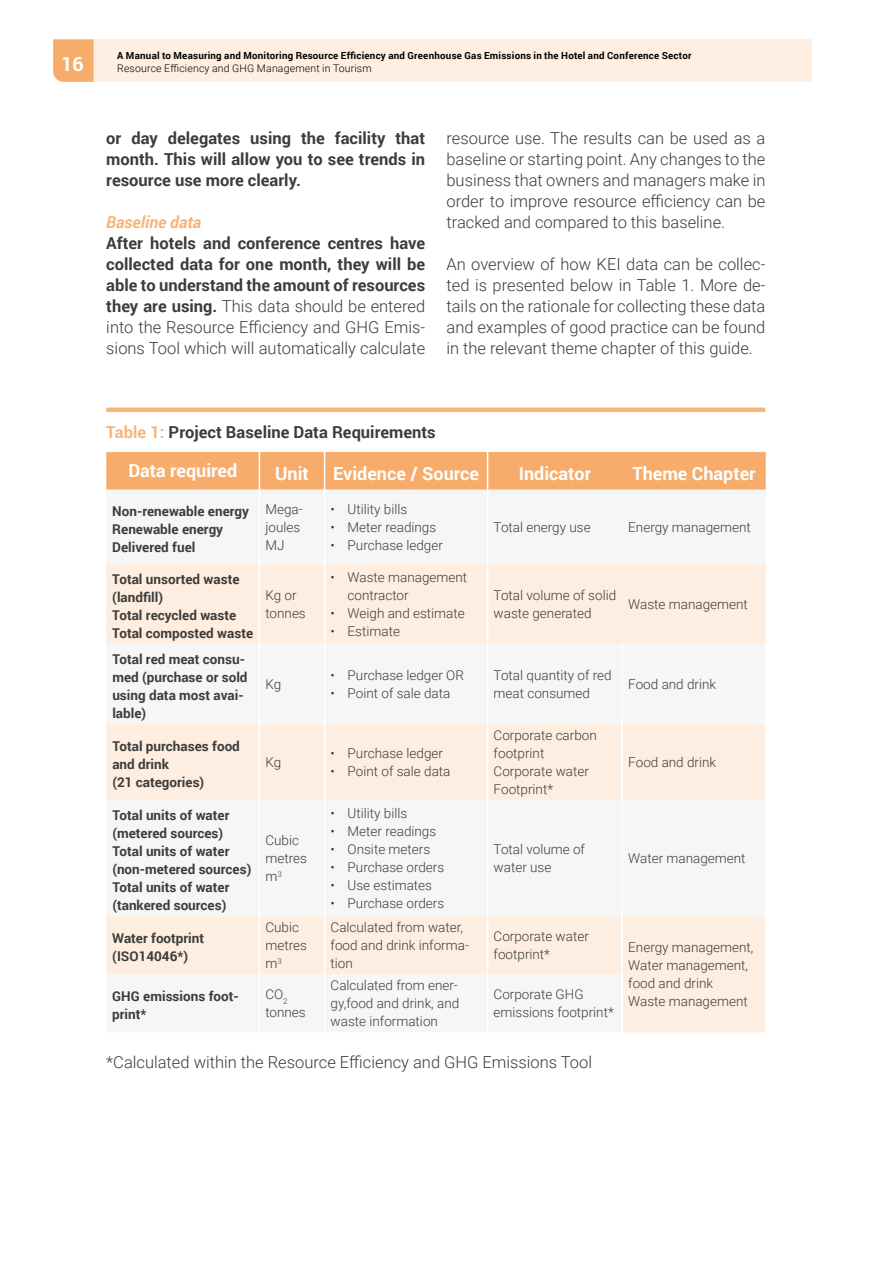
<style>
.page{position:relative;width:893px;height:1263px;background:#fff}
.page>*{position:absolute;margin:0;border:0;box-sizing:border-box;transform-origin:0 0}
.t1{font:700 19.5px "Roboto";color:#fff}
.t2{font:700 18px "Roboto";color:#fff}
.t3{font:300 16.5px/21px "Roboto";color:#3c3c3b;text-align:justify}
.t4{font:700 16.5px/21px "Roboto";color:#3c3c3b;text-align:justify}
.t5{font:italic 700 16.5px "Roboto";color:#f8b57a}
.t6{font:300 13.5px/18px "Roboto";color:#3c3c3b}
.t7{font:700 13.5px/18px "Roboto";color:#3c3c3b}
.t8{font:300 10.5px "Roboto";letter-spacing:.015em;color:#000}
.t9{font:700 9.75px "Roboto";letter-spacing:.025em;color:#000}
.s1{font-weight:300}
.s2{color:#f8b57a}
</style>
<div class="page">
<div style="left:94px;top:39px;width:718px;height:43px;background:#feefe2"></div>
<svg style="left:53px;top:39px;width:41px;height:43px"></svg>
<hr style="left:106px;top:408px;width:659px;height:4px;background:#f8b57a">
<div style="left:106px;top:452px;width:660px;height:38px;background:#f7ac6b"></div>
<svg style="left:106px;top:564px;width:660px;height:468px;fill:#f6f6f6"></svg>
<hr style="left:259px;top:452px;width:1px;height:38px;background:#fff">
<hr style="left:324px;top:452px;width:1px;height:38px;background:#fff">
<hr style="left:487px;top:452px;width:1px;height:38px;background:#fff">
<hr style="left:259px;top:564px;width:1px;height:80px;background:#fff">
<hr style="left:324px;top:564px;width:1px;height:80px;background:#fff">
<hr style="left:487px;top:564px;width:1px;height:80px;background:#fff">
<hr style="left:259px;top:644px;width:1px;height:80px;background:#fff">
<hr style="left:324px;top:644px;width:1px;height:80px;background:#fff">
<hr style="left:487px;top:644px;width:1px;height:80px;background:#fff">
<hr style="left:621px;top:644px;width:2px;height:80px;background:#fff">
<hr style="left:765px;top:644px;width:1px;height:80px;background:#fff">
<hr style="left:259px;top:800px;width:1px;height:116px;background:#fff">
<hr style="left:324px;top:800px;width:1px;height:116px;background:#fff">
<hr style="left:487px;top:800px;width:1px;height:116px;background:#fff">
<hr style="left:621px;top:800px;width:2px;height:116px;background:#fff">
<hr style="left:765px;top:800px;width:1px;height:116px;background:#fff">
<hr style="left:259px;top:974px;width:1px;height:58px;background:#fff">
<hr style="left:324px;top:974px;width:1px;height:58px;background:#fff">
<hr style="left:487px;top:974px;width:1px;height:58px;background:#fff">
<hr style="left:621px;top:974px;width:2px;height:58px;background:#fff">
<hr style="left:259px;top:724px;width:1px;height:76px;background:#fff">
<hr style="left:324px;top:724px;width:1px;height:76px;background:#fff">
<hr style="left:487px;top:724px;width:1px;height:76px;background:#fff">
<hr style="left:621px;top:724px;width:2px;height:76px;background:#fff">
<hr style="left:765px;top:724px;width:1px;height:76px;background:#fff">
<hr style="left:259px;top:916px;width:1px;height:58px;background:#fff">
<hr style="left:324px;top:916px;width:1px;height:58px;background:#fff">
<hr style="left:487px;top:916px;width:1px;height:58px;background:#fff">
<hr style="left:621px;top:916px;width:2px;height:58px;background:#fff">
<hr style="left:765px;top:916px;width:1px;height:58px;background:#fff">
<hr style="left:765px;top:974px;width:1px;height:58px;background:#fff">
<p class="t9" style="left:117px;top:49px;width:576px">A Manual to Measuring and Monitoring Resource Efficiency and Greenhouse Gas Emissions in the Hotel and Conference Sector</p>
<h1 class="t1" style="left:61px;top:50px;width:24px">16</h1>
<p class="t8" style="left:117px;top:61px;width:256px">Resource Efficiency and GHG Management in Tourism</p>
<p class="t4" style="left:106px;top:127px;width:320px">or day delegates using the facility that month. This will allow you to see trends in resource use more clearly.</p>
<p class="t5" style="left:106px;top:210px;width:97px">Baseline data</p>
<p class="t4" style="left:106px;top:232px;width:320px">After hotels and conference centres have collected data for one month, they will be able to understand the amount of resources they are using. <span class="s1">This data should be entered into the Resource Efficiency and GHG Emis&shy;sions Tool which will automatically calculate</span></p>
<p class="t3" style="left:446px;top:127px;width:320px">resource use. The results can be used as a baseline or starting point. Any changes to the business that owners and managers make in order to improve resource efficiency can be tracked and compared to this baseline.</p>
<p class="t3" style="left:446px;top:253px;width:320px">An overview of how KEI data can be collec&shy;ted is presented below in Table 1. More de&shy;tails on the rationale for collecting these data and examples of good practice can be found in the relevant theme chapter of this guide.</p>
<p class="t4" style="left:106px;top:421px;width:331px"><span class="s2">Table 1:</span> Project Baseline Data Requirements</p>
<h2 class="t2" style="left:128px;top:458px;width:110px">Data required</h2>
<h2 class="t2" style="left:275px;top:461px;width:35px">Unit</h2>
<h2 class="t2" style="left:333px;top:461px;width:147px">Evidence / Source</h2>
<h2 class="t2" style="left:519px;top:461px;width:74px">Indicator</h2>
<h2 class="t2" style="left:632px;top:461px;width:125px">Theme Chapter</h2>
<p class="t7" style="left:112px;top:501px;width:138px">Non-renewable energy<br>Renewable energy<br>Delivered fuel</p>
<p class="t6" style="left:265px;top:499px;width:39px">Mega&shy;joules<br>MJ</p>
<p class="t6" style="left:331px;top:499px;width:78px">• Utility bills</p>
<p class="t6" style="left:331px;top:517px;width:107px">• Meter readings</p>
<p class="t6" style="left:331px;top:535px;width:114px">• Purchase ledger</p>
<p class="t6" style="left:494px;top:517px;width:99px">Total energy use</p>
<p class="t6" style="left:628px;top:517px;width:124px">Energy management</p>
<p class="t7" style="left:112px;top:569px;width:142px">Total unsorted waste (landfill)<br>Total recycled waste<br>Total composted waste</p>
<p class="t7" style="left:112px;top:649px;width:137px">Total red meat consu&shy;med (purchase or sold using data most avai&shy;lable)</p>
<p class="t7" style="left:112px;top:737px;width:129px">Total purchases food and drink<br>(21 categories)</p>
<p class="t7" style="left:112px;top:806px;width:141px">Total units of water (metered sources)<br>Total units of water (non-metered sources)<br>Total units of water (tankered sources)</p>
<p class="t6" style="left:265px;top:585px;width:42px">Kg or tonnes</p>
<p class="t6" style="left:265px;top:674px;width:17px">Kg</p>
<p class="t6" style="left:265px;top:753px;width:17px">Kg</p>
<p class="t6" style="left:265px;top:831px;width:43px">Cubic metres m<sup>3</sup></p>
<p class="t6" style="left:348px;top:567px;width:121px;text-indent:-17px">• Waste management contractor</p>
<p class="t6" style="left:331px;top:603px;width:136px">• Weigh and estimate</p>
<p class="t6" style="left:331px;top:621px;width:71px">• Estimate</p>
<p class="t6" style="left:331px;top:665px;width:135px">• Purchase ledger OR</p>
<p class="t6" style="left:331px;top:683px;width:121px">• Point of sale data</p>
<p class="t6" style="left:331px;top:744px;width:114px">• Purchase ledger</p>
<p class="t6" style="left:331px;top:762px;width:121px">• Point of sale data</p>
<p class="t6" style="left:331px;top:804px;width:78px">• Utility bills</p>
<p class="t6" style="left:331px;top:822px;width:107px">• Meter readings</p>
<p class="t6" style="left:331px;top:840px;width:101px">• Onsite meters</p>
<p class="t6" style="left:331px;top:858px;width:115px">• Purchase orders</p>
<p class="t6" style="left:331px;top:876px;width:103px">• Use estimates</p>
<p class="t6" style="left:331px;top:894px;width:115px">• Purchase orders</p>
<p class="t6" style="left:494px;top:585px;width:124px">Total volume of solid waste generated</p>
<p class="t6" style="left:628px;top:594px;width:121px">Waste management</p>
<p class="t6" style="left:494px;top:665px;width:120px">Total quantity of red meat consumed</p>
<p class="t6" style="left:628px;top:674px;width:89px">Food and drink</p>
<p class="t6" style="left:494px;top:726px;width:105px">Corporate carbon footprint<br>Corporate water<br>Footprint*</p>
<p class="t6" style="left:628px;top:753px;width:89px">Food and drink</p>
<p class="t6" style="left:494px;top:840px;width:93px">Total volume of water use</p>
<p class="t6" style="left:628px;top:849px;width:119px">Water management</p>
<p class="t7" style="left:112px;top:929px;width:93px">Water footprint (ISO14046*)</p>
<p class="t6" style="left:265px;top:918px;width:43px">Cubic metres m<sup>3</sup></p>
<p class="t6" style="left:331px;top:918px;width:140px">Calculated from water, food and drink informa&shy;tion</p>
<p class="t6" style="left:494px;top:927px;width:97px">Corporate water footprint*</p>
<p class="t6" style="left:628px;top:938px;width:127px">Energy management,<br>Water management, food and drink<br>Waste management</p>
<p class="t7" style="left:112px;top:987px;width:128px">GHG emissions foot&shy;print*</p>
<p class="t6" style="left:265px;top:985px;width:42px">CO<sub>2 </sub>tonnes</p>
<p class="t6" style="left:331px;top:976px;width:130px;text-align:justify">Calculated from ener&shy;gy,food and drink, and waste information</p>
<p class="t6" style="left:494px;top:985px;width:122px">Corporate GHG emissions footprint*</p>
<p class="t3" style="left:106px;top:1051px;width:487px">*Calculated within the Resource Efficiency and GHG Emissions Tool</p>
</div>
